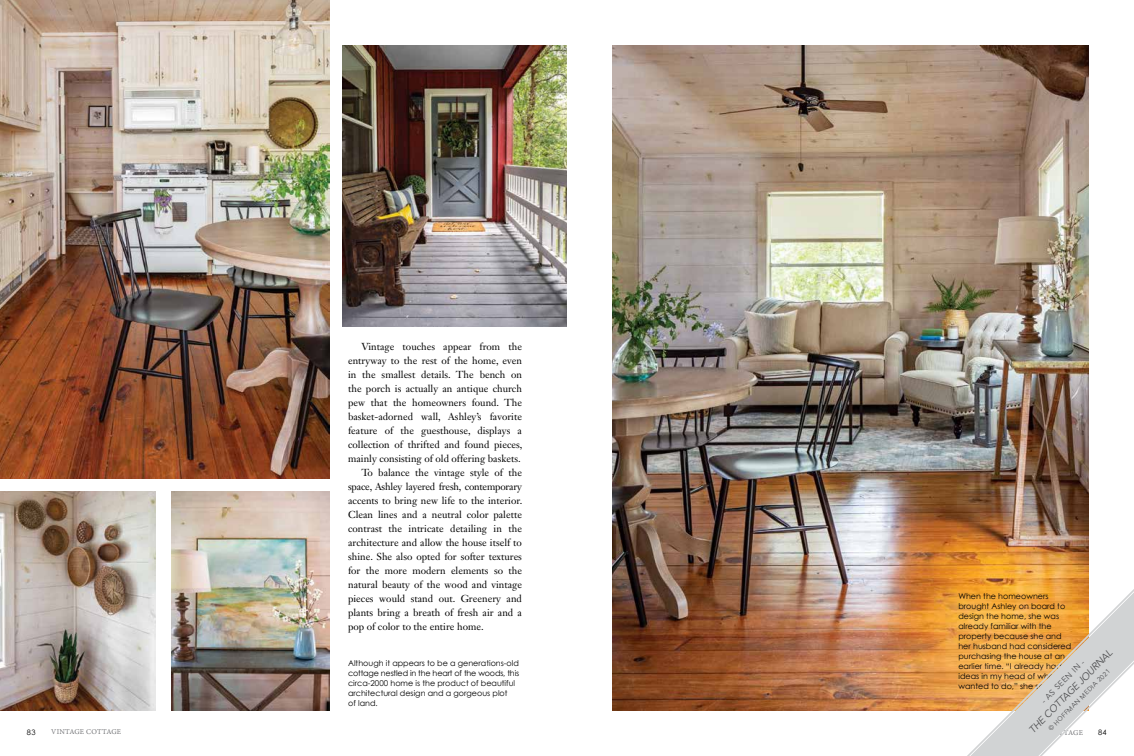
<style>
.page{position:relative;width:1134px;height:756px;background:#fff}
.page>*{position:absolute;margin:0;border:0;box-sizing:border-box;transform-origin:0 0}
.t1{font:10px "Janson Text LT Std";color:#000}
.t2{font:10px "Janson Text LT Std";letter-spacing:-.02em;color:#000}
.t3{font:italic 10px "Avenir";color:#4d4d4f}
.t4{font:8px/10px "Century Gothic";color:#000}
.t5{font:8px "Adobe Devanagari";letter-spacing:.01em;color:#6d6e71}
.t6{font:8px "Avenir";color:#4d4d4f}
.t7{font:7.5px "Century Gothic";color:#000}
.t8{font:6.5px "Avenir";color:#4d4d4f}
</style>
<div class="page">
<img style="left:612px;top:45px;width:477px;height:666px">
<img style="left:0;top:0;width:329px;height:479px">
<img style="left:342px;top:45px;width:225px;height:282px">
<img style="left:0;top:491px;width:156px;height:220px">
<img style="left:171px;top:491px;width:158px;height:220px">
<svg style="left:950px;top:578px;width:184px;height:178px"></svg>
<p class="t1" style="left:362px;top:341px;width:162px">Vintage touches appear from the</p>
<p class="t1" style="left:348px;top:355px;width:175px">entryway to the rest of the home, even</p>
<p class="t1" style="left:348px;top:369px;width:175px">in the smallest details. The bench on</p>
<p class="t1" style="left:348px;top:383px;width:175px">the porch is actually an antique church</p>
<p class="t1" style="left:348px;top:397px;width:175px">pew that the homeowners found. The</p>
<p class="t1" style="left:348px;top:411px;width:175px">basket-adorned wall, Ashley’s favorite</p>
<p class="t1" style="left:348px;top:425px;width:175px">feature of the guesthouse, displays a</p>
<p class="t1" style="left:348px;top:439px;width:176px">collection of thrifted and found pieces,</p>
<p class="t1" style="left:348px;top:453px;width:174px">mainly consisting of old offering baskets.</p>
<p class="t1" style="left:362px;top:467px;width:162px">To balance the vintage style of the</p>
<p class="t2" style="left:348px;top:481px;width:175px">space, Ashley layered fresh, contemporary</p>
<p class="t1" style="left:348px;top:495px;width:176px">accents to bring new life to the interior.</p>
<p class="t1" style="left:348px;top:509px;width:175px">Clean lines and a neutral color palette</p>
<p class="t1" style="left:348px;top:523px;width:175px">contrast the intricate detailing in the</p>
<p class="t1" style="left:348px;top:537px;width:175px">architecture and allow the house itself to</p>
<p class="t1" style="left:348px;top:551px;width:175px">shine. She also opted for softer textures</p>
<p class="t1" style="left:348px;top:565px;width:175px">for the more modern elements so the</p>
<p class="t1" style="left:348px;top:579px;width:175px">natural beauty of the wood and vintage</p>
<p class="t1" style="left:348px;top:593px;width:175px">pieces would stand out. Greenery and</p>
<p class="t1" style="left:348px;top:607px;width:175px">plants bring a breath of fresh air and a</p>
<p class="t1" style="left:348px;top:621px;width:137px">pop of color to the entire home.</p>
<p class="t4" style="left:348px;top:658px;width:173px">Although it appears to be a generations-old cottage nestled in the heart of the woods, this circa-2000 home is the product of beautiful architectural design and a gorgeous plot<br>of land.</p>
<p class="t4" style="left:958px;top:591px;width:114px">When the homeowners brought Ashley on board to design the home, she was already familiar with the property because she and her husband had considered purchasing the house at an earlier time. “I already had ideas in my head of what I wanted to do,” she says.</p>
<p class="t3" style="left:1026px;top:727px;width:115px;rotate:-45deg">THE COTTAGE JOURNAL</p>
<p class="t6" style="left:1039px;top:699px;width:59px;rotate:-45deg">- AS SEEN IN -</p>
<p class="t8" style="left:1047px;top:727px;width:86px;rotate:-45deg">© HOFFMAN MEDIA 2021</p>
<p class="t7" style="left:27px;top:728px;width:10px">83</p>
<p class="t5" style="left:51px;top:727px;width:72px">VINTAGE COTTAGE</p>
<p class="t7" style="left:1098px;top:728px;width:10px">84</p>
</div>
